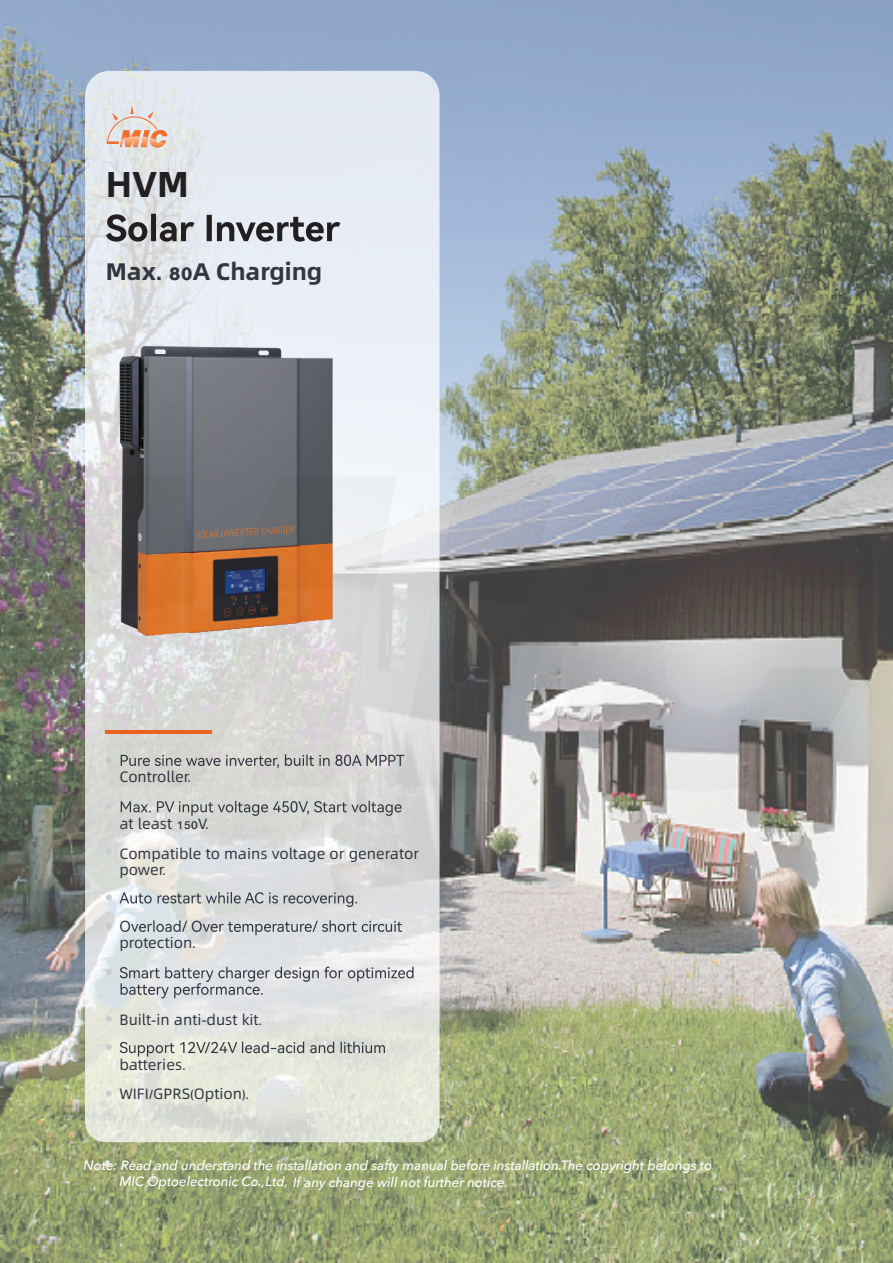
<style>
.page{position:relative;width:893px;height:1263px;background:#fff}
.page>*{position:absolute;margin:0;border:0;box-sizing:border-box;transform-origin:0 0}
.t1{font:36px "Alibaba Pu Hui Ti B";color:#231f20}
.t2{font:24px "Alibaba Pu Hui Ti B";color:#323640}
.t3{font:15px/29.8px "Alibaba Pu Hui Ti R";color:#323640}
.t4{font:italic 500 13.5px/16.2px "Avenir Next";letter-spacing:-.01em;color:#fff}
.s1{font-family:"Arial Hebrew";font-weight:700}
.s2{font-family:"Arial Hebrew"}
</style>
<div class="page">
<img style="left:0;top:0;width:893px;height:1263px">
<svg style="left:85px;top:71px;width:354px;height:1071px"></svg>
<img style="left:119px;top:346px;width:214px;height:130px">
<svg style="left:121px;top:801px;width:281px;height:15px"></svg>
<svg style="left:119px;top:892px;width:238px;height:15px"></svg>
<svg style="left:120px;top:920px;width:282px;height:15px"></svg>
<svg style="left:120px;top:967px;width:294px;height:31px"></svg>
<svg style="left:120px;top:1041px;width:265px;height:15px"></svg>
<svg style="left:106px;top:214px;width:234px;height:28px"></svg>
<svg style="left:8px;top:476px;width:387px;height:311px"></svg>
<svg style="left:395px;top:474px;width:156px;height:313px"></svg>
<svg style="left:551px;top:471px;width:324px;height:321px"></svg>
<img style="left:8px;top:627px;width:70px;height:160px">
<svg style="left:94px;top:590px;width:279px;height:197px"></svg>
<svg style="left:121px;top:594px;width:408px;height:193px"></svg>
<svg style="left:551px;top:617px;width:280px;height:175px"></svg>
<svg style="left:107px;top:106px;width:61px;height:42px"></svg>
<h1 class="t1" style="left:106px;top:156px;width:85px">HVM</h1>
<h2 class="t2" style="left:106px;top:253px;width:218px">Max<span class="s1">. 80</span>A Charging</h2>
<p class="t3" style="left:119px;top:761px;width:73px">Controller<span class="s2">.</span></p>
<p class="t3" style="left:119px;top:808px;width:301px">at least <span class="s2">150</span>V<span class="s2">.<br></span>Compatible to mains voltage or generator</p>
<p class="t3" style="left:119px;top:854px;width:48px">power<span class="s2">.</span></p>
<p class="t3" style="left:119px;top:927px;width:78px">protection<span class="s2">.</span></p>
<p class="t3" style="left:119px;top:1003px;width:144px">Built<span class="s2">-</span>in anti<span class="s2">-</span>dust kit<span class="s2">.</span></p>
<p class="t3" style="left:119px;top:1048px;width:131px">batteries<span class="s2">.<br></span>WIFI<span class="s2">/</span>GPRS<span class="s2">(</span>Option<span class="s2">).</span></p>
<p class="t4" style="left:119px;top:1156px;width:594px;text-indent:-36px">Note: Read and understand the installation and safty manual before installation.The copyright belongs to<br>MIC Optoelectronic Co</p>
<p class="t4" style="left:259px;top:1174px;width:251px">.,Ltd, f any change will not further notice.</p>
<p class="t4" style="left:293px;top:1174px;width:5px">I</p>
</div>
